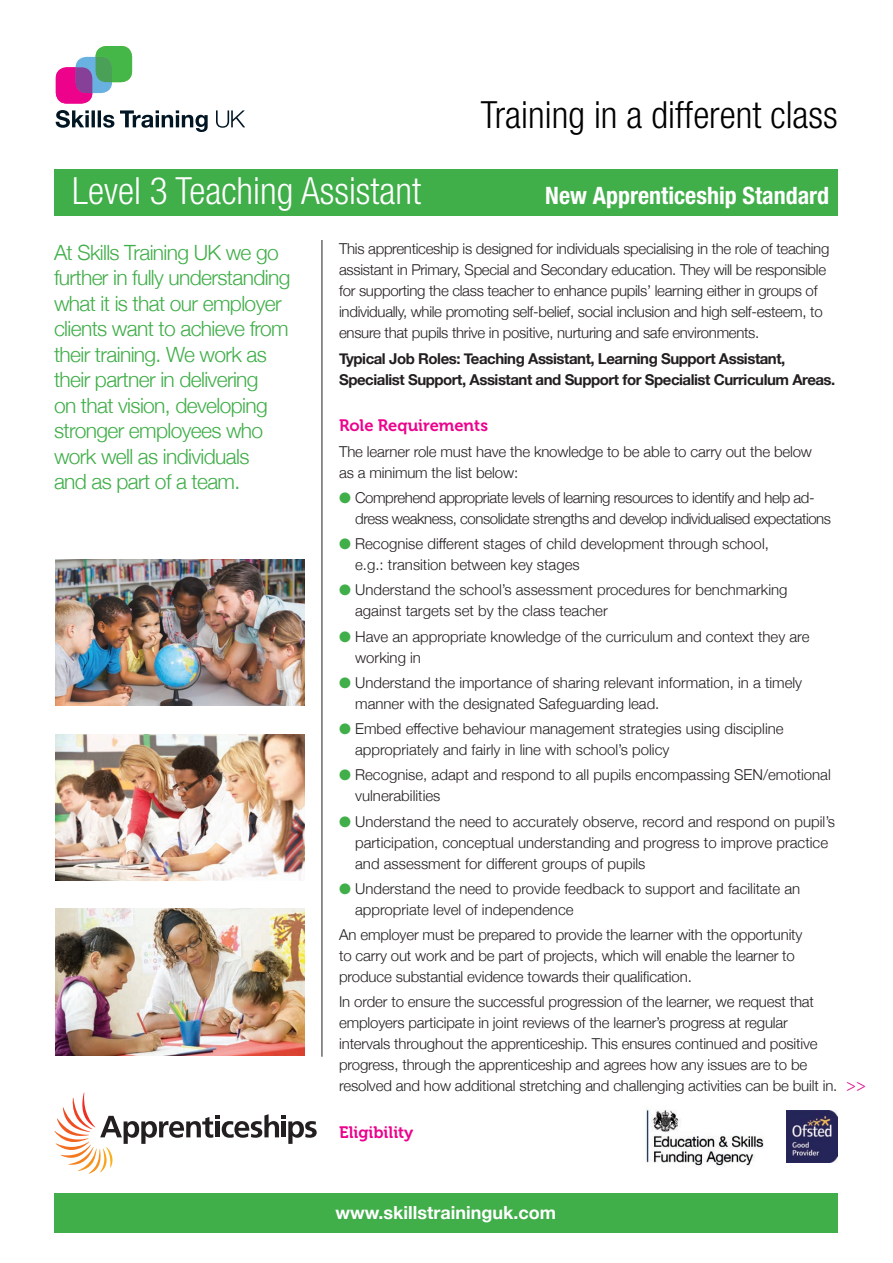
<style>
.page{position:relative;width:893px;height:1263px;background:#fff}
.page>*{position:absolute;margin:0;border:0;box-sizing:border-box;transform-origin:0 0}
.t1{font:300 condensed 37.5px "Helvetica Neue";color:#000}
.t2{font:300 condensed 37.5px "Helvetica Neue";color:#fff}
.t3{font:700 condensed 24px "Helvetica Neue";color:#fff}
.t4{font:300 21px/25.5px "Helvetica Neue";letter-spacing:-.03em;color:#40ae49}
.t5{font:700 18px "Helvetica Neue";color:#fff}
.t6{font:18px "Minion Pro";color:#dc098c}
.t7{font:16.5px "Museo 700";color:#ed028c}
.t8{font:300 15px/21px "Helvetica Neue";letter-spacing:-.01em;color:#231f20}
.t9{font:300 15px/21px "Helvetica Neue";letter-spacing:-.03em;color:#231f20}
.t10{font:700 15px/21px "Helvetica Neue";letter-spacing:-.03em;color:#231f20}
.s1{color:#40ae49}
</style>
<div class="page">
<hr style="left:322px;top:240px;width:1px;height:817px;background:#231f20">
<div style="left:54px;top:169px;width:784px;height:46px;background:#40ae49"></div>
<svg style="left:56px;top:46px;width:76px;height:58px"></svg>
<svg style="left:56px;top:110px;width:189px;height:22px"></svg>
<div style="left:54px;top:1193px;width:784px;height:40px;background:#40ae49"></div>
<svg style="left:54px;top:1093px;width:263px;height:81px"></svg>
<hr style="left:282px;top:1121px;width:4px;height:16px;background:#231f20">
<img style="left:55px;top:559px;width:250px;height:147px">
<img style="left:55px;top:734px;width:250px;height:147px">
<img style="left:55px;top:909px;width:250px;height:147px">
<img style="left:786px;top:1111px;width:52px;height:51px">
<img style="left:646px;top:1109px;width:118px;height:57px">
<h1 class="t1" style="left:481px;top:93px;width:358px">Training in a different class</h1>
<h1 class="t2" style="left:72px;top:169px;width:350px">Level 3 Teaching Assistant</h1>
<h2 class="t3" style="left:545px;top:181px;width:285px">New Apprenticeship Standard</h2>
<p class="t4" style="left:54px;top:238px;width:238px">At Skills Training UK we go further in fully understanding what it is that our employer clients want to achieve from their training. We work as their partner in delivering<br>on that vision, developing stronger employees who work well as individuals<br>and as part of a team.</p>
<p class="t8" style="left:339px;top:238px;width:492px">This apprenticeship is designed for individuals specialising in the role of teaching assistant in Primary, Special and Secondary education. They will be responsible for supporting the class teacher to enhance pupils’ learning either in groups of individually, while promoting self-belief, social inclusion and high self-esteem, to ensure that pupils thrive in positive, nurturing and safe environments.</p>
<p class="t10" style="left:339px;top:348px;width:498px">Typical Job Roles: Teaching Assistant, Learning Support Assistant,<br>Specialist Support, Assistant and Support for Specialist Curriculum Areas.</p>
<p class="t7" style="left:339px;top:416px;width:150px">Role Requirements</p>
<p class="t8" style="left:339px;top:440px;width:474px">The learner role must have the knowledge to be able to carry out the below as a minimum the list below:</p>
<p class="t9" style="left:355px;top:486px;width:477px;text-indent:-16px"><span class="s1">●</span> Comprehend appropriate levels of learning resources to identify and help ad&shy;dress weakness, consolidate strengths and develop individualised expectations</p>
<p class="t8" style="left:355px;top:532px;width:415px;text-indent:-16px"><span class="s1">●</span> Recognise different stages of child development through school, e.g.: transition between key stages</p>
<p class="t8" style="left:355px;top:578px;width:434px;text-indent:-16px"><span class="s1">●</span> Understand the school’s assessment procedures for benchmarking against targets set by the class teacher</p>
<p class="t8" style="left:355px;top:625px;width:456px;text-indent:-16px"><span class="s1">●</span> Have an appropriate knowledge of the curriculum and context they are working in</p>
<p class="t8" style="left:355px;top:671px;width:449px;text-indent:-16px"><span class="s1">●</span> Understand the importance of sharing relevant information, in a timely manner with the designated Safeguarding lead.</p>
<p class="t8" style="left:355px;top:717px;width:430px;text-indent:-16px"><span class="s1">●</span> Embed effective behaviour management strategies using discipline appropriately and fairly in line with school’s policy</p>
<p class="t8" style="left:355px;top:763px;width:477px;text-indent:-16px"><span class="s1">●</span> Recognise, adapt and respond to all pupils encompassing SEN/emotional vulnerabilities</p>
<p class="t8" style="left:355px;top:809px;width:481px;text-indent:-16px"><span class="s1">●</span> Understand the need to accurately observe, record and respond on pupil’s participation, conceptual understanding and progress to improve practice and assessment for different groups of pupils</p>
<p class="t8" style="left:355px;top:877px;width:447px;text-indent:-16px"><span class="s1">●</span> Understand the need to provide feedback to support and facilitate an appropriate level of independence</p>
<p class="t8" style="left:339px;top:923px;width:465px">An employer must be prepared to provide the learner with the opportunity to carry out work and be part of projects, which will enable the learner to produce substantial evidence towards their qualification.</p>
<p class="t8" style="left:339px;top:990px;width:500px">In order to ensure the successful progression of the learner, we request that employers participate in joint reviews of the learner’s progress at regular intervals throughout the apprenticeship. This ensures continued and positive progress, through the apprenticeship and agrees how any issues are to be resolved and how additional stretching and challenging activities can be built in.</p>
<p class="t7" style="left:339px;top:1123px;width:76px">Eligibility</p>
<p class="t6" style="left:846px;top:1073px;width:21px">&gt;&gt;</p>
<p class="t5" style="left:336px;top:1198px;width:222px">www.skillstraininguk.com</p>
</div>
